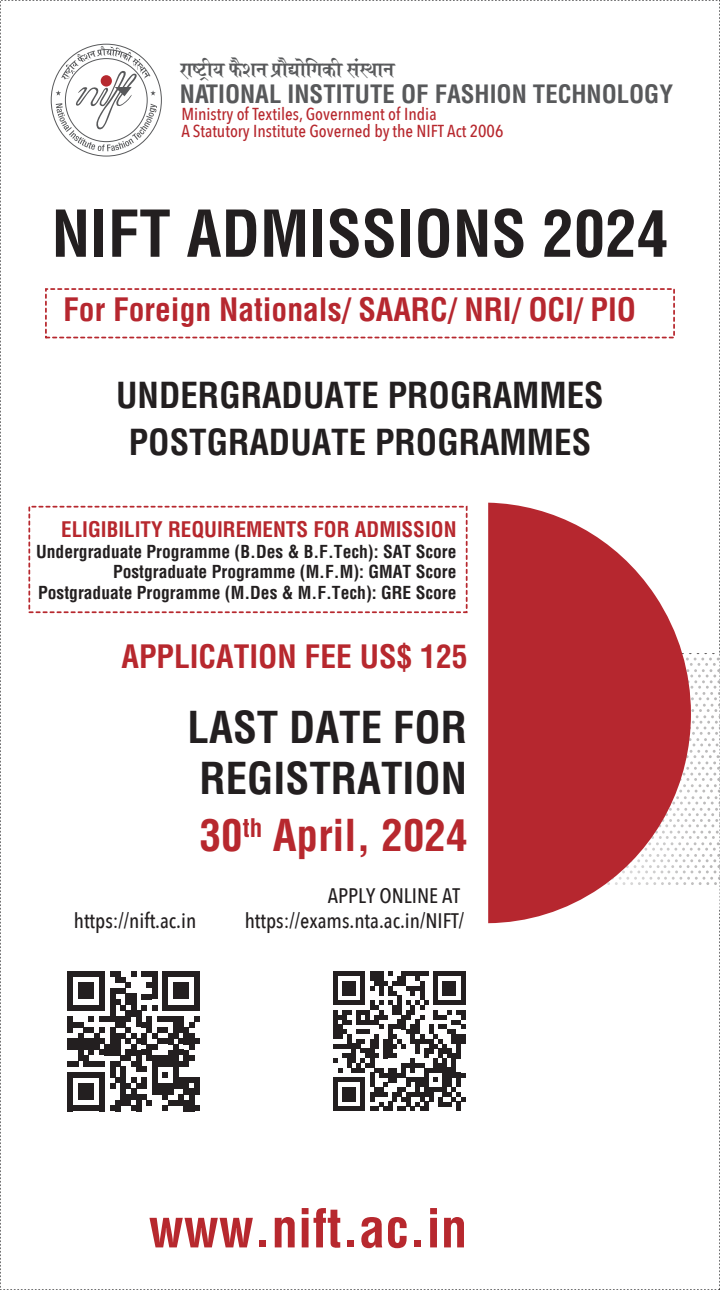
<style>
.page{position:relative;width:720px;height:1290px;background:#fff}
.page>*{position:absolute;margin:0;border:0;box-sizing:border-box;transform-origin:0 0}
.t1{font:700 condensed 63px "Helvetica LT Std";color:#231f20}
.t2{font:700 condensed 52.5px "Helvetica LT Std";color:#b7282e}
.t3{font:700 condensed 42.88px/51.4px "Helvetica LT Std";color:#231f20}
.t4{font:700 condensed 42.88px "Helvetica LT Std";color:#b7282e}
.t5{font:700 condensed 35px "Helvetica LT Std";color:#231f20}
.t6{font:700 condensed 31.5px "Helvetica LT Std";color:#b6272f}
.t7{font:700 condensed 31.5px "Helvetica LT Std";color:#b7282e}
.t8{font:700 condensed 24.68px "Helvetica LT Std";color:#58595b}
.t9{font:24.68px "Kruti Dev 694";color:#58595b}
.t10{font:500 21px "Avenir Next Condensed";color:#231f20}
.t11{font:700 condensed 21px "Helvetica LT Std";color:#b7282e}
.t12{font:700 condensed 17.5px/20.7px "Helvetica LT Std";color:#231f20;text-align:right}
.t13{font:500 17.32px/17.3px "Avenir Next Condensed";color:#b7282e}
</style>
<div class="page">
<svg style="left:56px;top:46px;width:101px;height:105px"></svg>
<img style="left:690px;top:657px;width:29px;height:228px">
<svg style="left:488px;top:503px;width:202px;height:420px;fill:#b6272f"></svg>
<svg style="left:333px;top:971px;width:132px;height:140px"></svg>
<div style="left:110px;top:1005px;width:5px;height:17px;background:#231f20"></div>
<div style="left:126px;top:1010px;width:5px;height:12px;background:#231f20"></div>
<div style="left:131px;top:1005px;width:5px;height:11px;background:#231f20"></div>
<div style="left:136px;top:1010px;width:5px;height:17px;background:#231f20"></div>
<svg style="left:68px;top:971px;width:89px;height:39px"></svg>
<div style="left:163px;top:971px;width:5px;height:34px;background:#231f20"></div>
<div style="left:173px;top:982px;width:5px;height:17px;background:#231f20"></div>
<div style="left:178px;top:982px;width:6px;height:17px;background:#231f20"></div>
<div style="left:184px;top:982px;width:5px;height:17px;background:#231f20"></div>
<svg style="left:168px;top:971px;width:26px;height:6px"></svg>
<div style="left:194px;top:971px;width:5px;height:34px;background:#231f20"></div>
<svg style="left:163px;top:1005px;width:36px;height:5px"></svg>
<svg style="left:68px;top:1016px;width:131px;height:95px"></svg>
<div style="left:28px;top:506px;width:439px;height:107px;border:2px dashed #b7282e"></div>
<div style="left:45px;top:288px;width:629px;height:50px;border:2px dashed #b7282e"></div>
<h3 class="t9" style="left:180px;top:56px;width:215px">jk”Vªh; QS'«u iz©|¨fxdh L«aLF««u</h3>
<p class="t13" style="left:181px;top:105px;width:323px">Ministry of Textiles, Government of India<br>A Statutory Institute Governed by the NIFT Act 2006</p>
<h3 class="t8" style="left:180px;top:79px;width:494px">NATIONAL INSTITUTE OF FASHION TECHNOLOGY</h3>
<h1 class="t1" style="left:52px;top:194px;width:618px">NIFT ADMISSIONS 2024</h1>
<h3 class="t6" style="left:63px;top:290px;width:574px">For Foreign Nationals/ SAARC/ NRI/ OCI/ PIO</h3>
<h3 class="t5" style="left:116px;top:373px;width:489px">UNDERGRADUATE PROGRAMMES</h3>
<h3 class="t5" style="left:129px;top:420px;width:463px">POSTGRADUATE PROGRAMMES</h3>
<p class="t11" style="left:61px;top:516px;width:396px">ELIGIBILITY REQUIREMENTS FOR ADMISSION</p>
<p class="t12" style="left:36px;top:541px;width:421px">Undergraduate Programme (B.Des &amp; B.F.Tech): SAT Score<br>Postgraduate Programme (M.F.M): GMAT Score<br>Postgraduate Programme (M.Des &amp; M.F.Tech): GRE Score</p>
<h3 class="t7" style="left:121px;top:637px;width:347px">APPLICATION FEE US$ 125</h3>
<h3 class="t3" style="left:187px;top:701px;width:281px">LAST DATE FOR<br>REGISTRATION</h3>
<h3 class="t4" style="left:200px;top:808px;width:269px">30<sup>th</sup> April, 2024</h3>
<p class="t10" style="left:327px;top:883px;width:134px">APPLY ONLINE AT</p>
<p class="t10" style="left:74px;top:908px;width:124px">https://nift.ac.in</p>
<p class="t10" style="left:244px;top:908px;width:221px">https://exams.nta.ac.in/NIFT/</p>
<h2 class="t2" style="left:149px;top:1195px;width:319px">www.nift.ac.in</h2>
</div>
